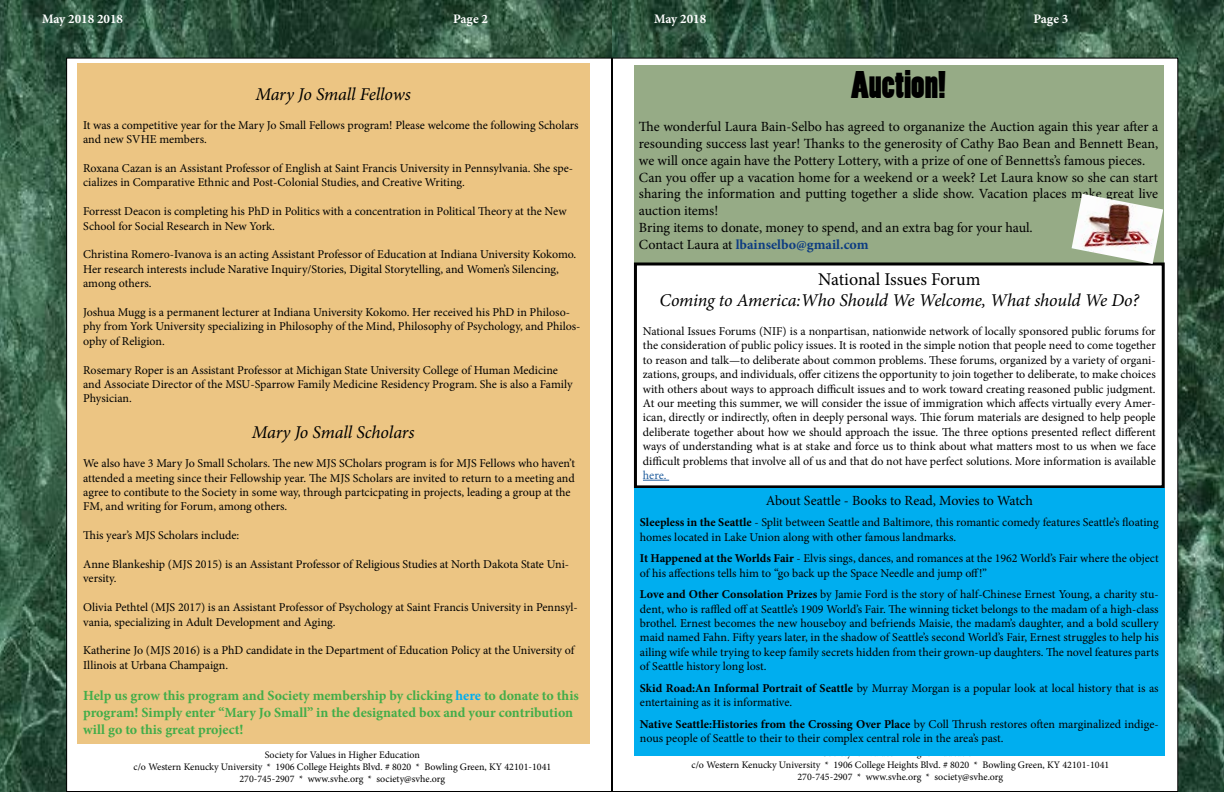
<style>
.page{position:relative;width:1224px;height:792px;background:#fff}
.page>*{position:absolute;margin:0;border:0;box-sizing:border-box;transform-origin:0 0}
.t1{font:36px "Poplar Std";color:#000}
.t2{font:italic 18px "Minion Pro";letter-spacing:-.01em;color:#000}
.t3{font:18px "Minion Pro";letter-spacing:-.005em;color:#000}
.t4{font:14px/16.8px "Minion Pro";letter-spacing:-.005em;color:#000}
.t5{font:700 14px/16.8px "Minion Pro";color:#41ad49}
.t6{font:700 13px "Minion Pro";color:#fff}
.t7{font:12px/14.4px "Minion Pro";letter-spacing:-.005em;color:#000}
.t8{font:12px "Minion Pro";color:#215e9e}
.t9{font:10px/12px "Minion Pro";color:#000;text-align:center}
.s1{color:#00aeef}
.s2{font-weight:700;color:#0d3c81}
.s3{font-weight:700}
</style>
<div class="page">
<img style="left:0;top:0;width:1224px;height:792px">
<div style="left:612px;top:58px;width:566px;height:734px;background:#fff"></div>
<div style="left:67px;top:58px;width:545px;height:734px;background:#fff"></div>
<div style="left:77px;top:64px;width:512px;height:680px;background:#ecc583"></div>
<div style="left:634px;top:65px;width:529px;height:199px;background:#96ab86"></div>
<svg style="left:643px;top:480px;width:26px;height:1px"></svg>
<div style="left:634px;top:262px;width:531px;height:226px;border:3px solid #000"></div>
<img style="left:1072px;top:194px;width:91px;height:70px">
<div style="left:634px;top:488px;width:531px;height:268px;background:#00aeef"></div>
<p class="t6" style="left:42px;top:9px;width:83px">May 2018 2018</p>
<p class="t6" style="left:453px;top:9px;width:36px">Page 2</p>
<h2 class="t2" style="left:255px;top:82px;width:157px">Mary Jo Small Fellows</h2>
<p class="t7" style="left:83px;top:118px;width:497px">It was a competitive year for the Mary Jo Small Fellows program! Please welcome the following Scholars and new SVHE members.</p>
<p class="t7" style="left:83px;top:161px;width:492px">Roxana Cazan is an Assistant Professor of English at Saint Francis University in Pennsylvania. She spe&shy;cializes in Comparative Ethnic and Post-Colonial Studies, and Creative Writing.</p>
<p class="t7" style="left:83px;top:204px;width:485px">Forresst Deacon is completing his PhD in Politics with a concentration in Political Theory at the New<br>School for Social Research in New York.</p>
<p class="t7" style="left:83px;top:247px;width:495px">Christina Romero-Ivanova is an acting Assistant Professor of Education at Indiana University Kokomo.<br>Her research interests include Narative Inquiry/Stories, Digital Storytelling, and Women’s Silencing, among others.</p>
<p class="t7" style="left:83px;top:305px;width:499px">Joshua Mugg is a permanent lecturer at Indiana University Kokomo. Her received his PhD in Philoso&shy;phy from York University specializing in Philosophy of the Mind, Philosophy of Psychology, and Philos&shy;ophy of Religion.</p>
<p class="t7" style="left:83px;top:363px;width:491px">Rosemary Roper is an Assistant Professor at Michigan State University College of Human Medicine and Associate Director of the MSU-Sparrow Family Medicine Residency Program. She is also a Family<br>Physician.</p>
<h2 class="t2" style="left:252px;top:420px;width:164px">Mary Jo Small Scholars</h2>
<p class="t7" style="left:83px;top:456px;width:493px">We also have 3 Mary Jo Small Scholars. The new MJS SCholars program is for MJS Fellows who haven’t attended a meeting since their Fellowship year. The MJS Scholars are invited to return to a meeting and agree to contibute to the Society in some way, through partcicpating in projects, leading a group at the FM, and writing for Forum, among others.</p>
<p class="t7" style="left:83px;top:528px;width:158px">This year’s MJS Scholars include:</p>
<p class="t7" style="left:83px;top:557px;width:488px">Anne Blankeship (MJS 2015) is an Assistant Professor of Religious Studies at North Dakota State Uni&shy;versity.</p>
<p class="t7" style="left:83px;top:600px;width:496px">Olivia Pethtel (MJS 2017) is an Assistant Professor of Psychology at Saint Francis University in Pennsyl&shy;vania, specializing in Adult Development and Aging.</p>
<p class="t7" style="left:83px;top:643px;width:493px">Katherine Jo (MJS 2016) is a PhD candidate in the Department of Education Policy at the University of<br>Illinois at Urbana Champaign.</p>
<p class="t5" style="left:83px;top:687px;width:497px">Help us grow this program and Society membership by clicking <span class="s1">here</span> to donate to this program! Simply enter “Mary Jo Small” in the designated box and your contribution will go to this great project!</p>
<p class="t9" style="left:133px;top:748px;width:419px">Society for Values in Higher Education<br>c/o Western Kenucky University * 1906 College Heights Blvd. # 8020 * Bowling Green, KY 42101-1041<br>270-745-2907 * www.svhe.org * society@svhe.org</p>
<p class="t6" style="left:654px;top:9px;width:54px">May 2018</p>
<p class="t6" style="left:1033px;top:9px;width:36px">Page 3</p>
<h1 class="t1" style="left:851px;top:65px;width:96px">Auction!</h1>
<p class="t4" style="left:639px;top:118px;width:521px">The wonderful Laura Bain-Selbo has agreed to organanize the Auction again this year after a resounding success last year! Thanks to the generosity of Cathy Bao Bean and Bennett Bean, we will once again have the Pottery Lottery, with a prize of one of Bennetts’s famous pieces.<br>Can you offer up a vacation home for a weekend or a week? Let Laura know so she can start sharing the information and putting together a slide show. Vacation places make great live auction items!<br>Bring items to donate, money to spend, and an extra bag for your haul.<br>Contact Laura at <span class="s2">lbainselbo@gmail.com</span></p>
<h2 class="t3" style="left:818px;top:267px;width:164px">National Issues Forum</h2>
<h2 class="t2" style="left:660px;top:288px;width:481px">Coming to America:Who Should We Welcome, What should We Do?</h2>
<p class="t7" style="left:643px;top:324px;width:514px;text-align:justify">National Issues Forums (NIF) is a nonpartisan, nationwide network of locally sponsored public forums for the consideration of public policy issues. It is rooted in the simple notion that people need to come together to reason and talk—to deliberate about common problems. These forums, organized by a variety of organi&shy;zations, groups, and individuals, offer citizens the opportunity to join together to deliberate, to make choices with others about ways to approach difficult issues and to work toward creating reasoned public judgment.<br>At our meeting this summer, we will consider the issue of immigration which affects virtually every Amer&shy;ican, directly or indirectly, often in deeply personal ways. Thie forum materials are designed to help people deliberate together about how we should approach the issue. The three options presented reflect different ways of understanding what is at stake and force us to think about what matters most to us when we face difficult problems that involve all of us and that do not have perfect solutions. More information is available</p>
<p class="t8" style="left:643px;top:467px;width:25px">here.</p>
<p class="t4" style="left:766px;top:492px;width:269px">About Seattle - Books to Read, Movies to Watch</p>
<p class="t7" style="left:640px;top:515px;width:520px"><span class="s3">Sleepless in the Seattle</span> - Split between Seattle and Baltimore, this romantic comedy features Seattle’s floating homes located in Lake Union along with other famous landmarks.</p>
<p class="t7" style="left:640px;top:551px;width:520px"><span class="s3">It Happened at the Worlds Fair</span> - Elvis sings, dances, and romances at the 1962 World’s Fair where the object of his affections tells him to “go back up the Space Needle and jump off!”</p>
<p class="t7" style="left:640px;top:587px;width:520px;text-align:justify"><span class="s3">Love and Other Consolation Prizes</span> by Jamie Ford is the story of half-Chinese Ernest Young, a charity stu&shy;dent, who is raffled off at Seattle’s 1909 World’s Fair. The winning ticket belongs to the madam of a high-class brothel. Ernest becomes the new houseboy and befriends Maisie, the madam’s daughter, and a bold scullery maid named Fahn. Fifty years later, in the shadow of Seattle’s second World’s Fair, Ernest struggles to help his ailing wife while trying to keep family secrets hidden from their grown-up daughters. The novel features parts of Seattle history long lost.</p>
<p class="t7" style="left:640px;top:681px;width:520px"><span class="s3">Skid Road:An Informal Portrait of Seattle</span> by Murray Morgan is a popular look at local history that is as entertaining as it is informative.</p>
<p class="t7" style="left:640px;top:717px;width:520px"><span class="s3">Native Seattle:Histories from the Crossing Over Place</span> by Coll Thrush restores often marginalized indige&shy;nous people of Seattle to their to their complex central role in the area’s past.</p>
<p class="t9" style="left:691px;top:759px;width:419px">c/o Western Kenucky University * 1906 College Heights Blvd. # 8020 * Bowling Green, KY 42101-1041<br>270-745-2907 * www.svhe.org * society@svhe.org</p>
</div>
